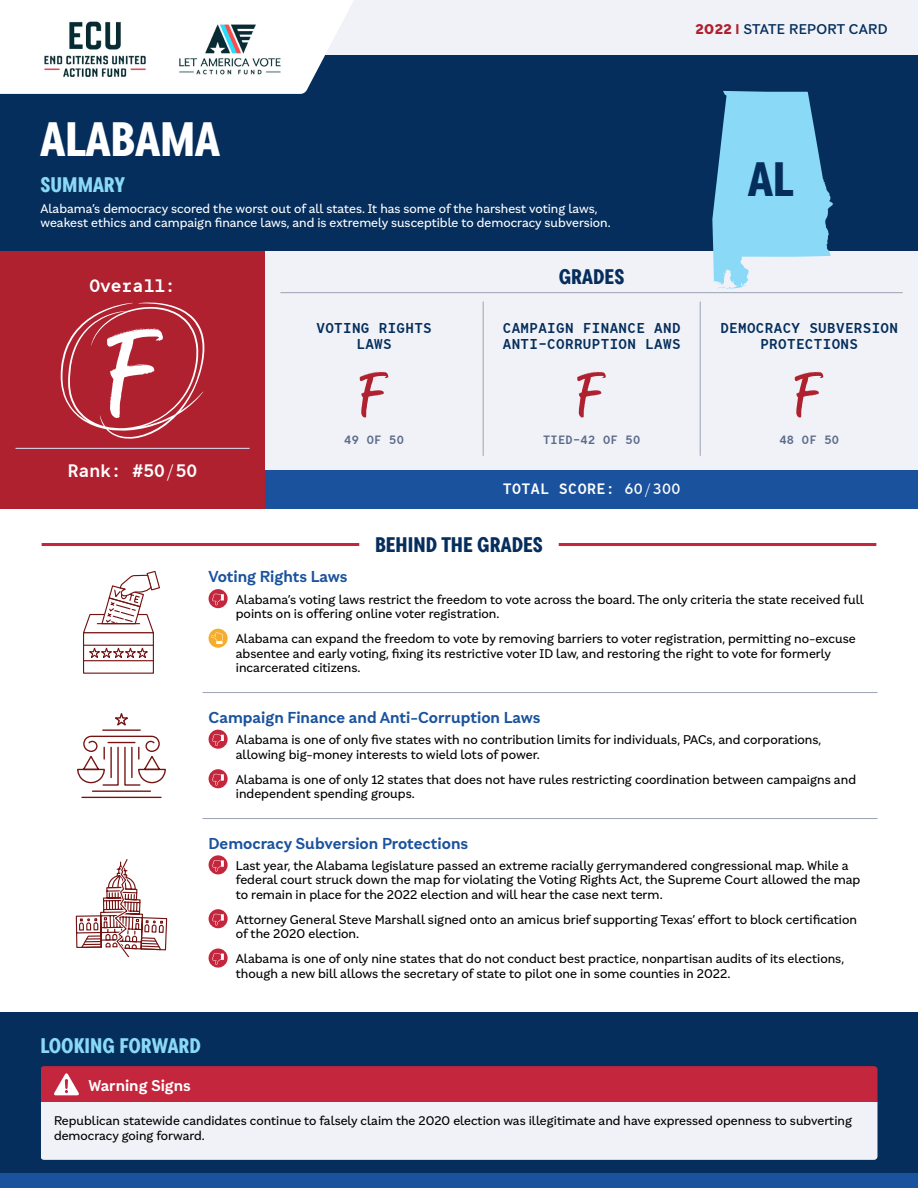
<style>
.page{position:relative;width:918px;height:1188px;background:#fff}
.page>*{position:absolute;margin:0;border:0;box-sizing:border-box;transform-origin:0 0}
.t1{font:141px "Better Times";color:#fff}
.t2{font:72px "Better Times";color:#b02130}
.t3{font:800 48px "TT Commons Pro Cond";color:#fff}
.t4{font:800 48px "TT Commons Pro Cond";color:#052e5c}
.t5{font:800 21px "TT Commons Pro Cond";color:#8ad9f7}
.t6{font:800 21px "TT Commons Pro Cond";color:#052e5c}
.t7{font:18px "TT Norms Pro Mono Dm Bd";color:#fff}
.t8{font:600 15.15px "Brutalista";color:#1a529e}
.t9{font:15px "TT Norms Pro Mono Dm Bd";letter-spacing:.025em;color:#fff}
.t10{font:600 15px "Brutalista";color:#fff}
.t11{font:14.25px/16.5px "TT Norms Pro Mono Dm Bd";letter-spacing:.025em;color:#052e5c;text-align:center}
.t12{font:500 13.5px "Brutalista";letter-spacing:.025em;color:#052e5c}
.t13{font:12.15px/14.5px "Brutalista";color:#000}
.t14{font:12px/14.4px "Brutalista";color:#fff}
.t15{font:12px/14.4px "Brutalista";color:#000}
.t16{font:12px "TT Norms Pro Mono Dm Bd";letter-spacing:.025em;color:#5c6b8a}
.s1{font-weight:900;color:#b02130}
.s2{font-family:"TT Norms Pro Mono";font-weight:300}
.s3{font-family:"TT Norms Pro Mono";font-weight:500}
</style>
<div class="page">
<div style="left:0;top:1012px;width:918px;height:163px;background:#052e5c"></div>
<div style="left:0;top:1174px;width:918px;height:14px;background:#1a529e"></div>
<div style="left:0;top:0;width:918px;height:274px;background:#052e5c"></div>
<div style="left:232px;top:0;width:686px;height:54px;background:#f0f2f7"></div>
<hr style="left:202px;top:692px;width:676px;height:1px;background:#9ca3b5">
<hr style="left:202px;top:818px;width:676px;height:1px;background:#9ca3b5">
<div style="left:83px;top:632px;width:71px;height:42px;background:#fff;border:1px solid #751212"></div>
<svg style="left:83px;top:570px;width:77px;height:64px"></svg>
<hr style="left:97px;top:623px;width:43px;height:1px;background:#751212">
<svg style="left:89px;top:647px;width:59px;height:11px"></svg>
<hr style="left:84px;top:645px;width:69px;height:1px;background:#751212">
<hr style="left:84px;top:660px;width:69px;height:1px;background:#751212">
<svg style="left:209px;top:589px;width:19px;height:19px"></svg>
<svg style="left:212px;top:594px;width:12px;height:11px"></svg>
<div style="left:209px;top:629px;width:19px;height:19px;background:#f5ad2b;border-radius:50%"></div>
<svg style="left:211px;top:632px;width:12px;height:12px"></svg>
<svg style="left:209px;top:730px;width:19px;height:19px"></svg>
<svg style="left:212px;top:734px;width:12px;height:12px"></svg>
<div style="left:209px;top:769px;width:19px;height:19px;background:#c4263d;border-radius:50%"></div>
<svg style="left:212px;top:774px;width:12px;height:12px"></svg>
<svg style="left:75px;top:713px;width:93px;height:245px"></svg>
<svg style="left:209px;top:855px;width:19px;height:19px"></svg>
<svg style="left:212px;top:860px;width:12px;height:12px"></svg>
<svg style="left:209px;top:909px;width:19px;height:19px"></svg>
<svg style="left:212px;top:914px;width:12px;height:11px"></svg>
<svg style="left:209px;top:949px;width:19px;height:19px"></svg>
<svg style="left:212px;top:953px;width:12px;height:12px"></svg>
<hr style="left:559px;top:543px;width:317px;height:3px;background:#c4263d">
<hr style="left:42px;top:543px;width:317px;height:3px;background:#c4263d">
<svg style="left:0;top:0;width:354px;height:94px"></svg>
<div style="left:0;top:252px;width:265px;height:257px;background:#b02130"></div>
<div style="left:265px;top:252px;width:653px;height:257px;background:#f0f2f7"></div>
<div style="left:265px;top:470px;width:653px;height:39px;background:#1a529e"></div>
<hr style="left:280px;top:292px;width:623px;height:1px;background:#9ca3b5">
<hr style="left:16px;top:448px;width:234px;height:1px;background:#d9e6ff">
<hr style="left:483px;top:302px;width:1px;height:154px;background:#9ca3b5">
<hr style="left:700px;top:302px;width:1px;height:154px;background:#9ca3b5">
<div style="left:41px;top:1066px;width:837px;height:37px;background:#c4263d"></div>
<div style="left:41px;top:1103px;width:837px;height:57px;background:#f0f2f7"></div>
<svg style="left:54px;top:1073px;width:25px;height:22px"></svg>
<svg style="left:712px;top:91px;width:121px;height:199px"></svg>
<svg style="left:61px;top:302px;width:143px;height:137px"></svg>
<img style="left:33px;top:12px;width:261px;height:72px">
<h3 class="t3" style="left:40px;top:102px;width:181px">ALABAMA</h3>
<h3 class="t5" style="left:40px;top:168px;width:86px">SUMMARY</h3>
<p class="t14" style="left:40px;top:201px;width:572px">Alabama’s democracy scored the worst out of all states. It has some of the harshest voting laws, weakest ethics and campaign finance laws, and is extremely susceptible to democracy subversion.</p>
<h3 class="t7" style="left:89px;top:273px;width:88px">Overall:</h3>
<h3 class="t6" style="left:559px;top:261px;width:67px">GRADES</h3>
<p class="t12" style="left:696px;top:20px;width:194px"><span class="s1">2022 |</span> STATE REPORT CARD</p>
<h3 class="t4" style="left:748px;top:143px;width:47px">AL</h3>
<h1 class="t1" style="left:113px;top:292px;width:46px">F</h1>
<p class="t11" style="left:316px;top:319px;width:117px">VOTING RIGHTS<br>LAWS</p>
<p class="t11" style="left:503px;top:319px;width:179px;text-align:left">CAMPAIGN FINANCE AND<br>ANTI-CORRUPTION LAWS</p>
<p class="t11" style="left:720px;top:319px;width:179px">DEMOCRACY SUBVERSION<br>PROTECTIONS</p>
<h2 class="t2" style="left:363px;top:353px;width:24px">F</h2>
<h2 class="t2" style="left:580px;top:353px;width:24px">F</h2>
<h2 class="t2" style="left:798px;top:353px;width:24px">F</h2>
<h3 class="t7" style="left:68px;top:457px;width:131px">Rank: #50<span class="s2">/</span>50</h3>
<p class="t16" style="left:344px;top:431px;width:61px">49 OF 50</p>
<p class="t16" style="left:543px;top:431px;width:99px">TIED-42 OF 50</p>
<p class="t16" style="left:779px;top:431px;width:61px">48 OF 50</p>
<p class="t9" style="left:503px;top:477px;width:179px">TOTAL SCORE: <span class="s3">60</span><span class="s2">/</span><span class="s3">300</span></p>
<h3 class="t6" style="left:375px;top:529px;width:169px">BEHIND THE GRADES</h3>
<p class="t8" style="left:209px;top:566px;width:141px">Voting Rights Laws</p>
<p class="t13" style="left:236px;top:592px;width:630px">Alabama’s voting laws restrict the freedom to vote across the board. The only criteria the state received full points on is offering online voter registration.</p>
<p class="t13" style="left:236px;top:631px;width:622px">Alabama can expand the freedom to vote by removing barriers to voter registration, permitting no-excuse absentee and early voting, fixing its restrictive voter ID law, and restoring the right to vote for formerly incarcerated citizens.</p>
<p class="t8" style="left:209px;top:707px;width:333px">Campaign Finance and Anti-Corruption Laws</p>
<p class="t13" style="left:236px;top:732px;width:587px">Alabama is one of only five states with no contribution limits for individuals, PACs, and corporations, allowing big-money interests to wield lots of power.</p>
<p class="t13" style="left:236px;top:772px;width:622px">Alabama is one of only 12 states that does not have rules restricting coordination between campaigns and independent spending groups.</p>
<p class="t8" style="left:209px;top:833px;width:261px">Democracy Subversion Protections</p>
<p class="t13" style="left:236px;top:858px;width:626px">Last year, the Alabama legislature passed an extreme racially gerrymandered congressional map. While a federal court struck down the map for violating the Voting Rights Act, the Supreme Court allowed the map to remain in place for the 2022 election and will hear the case next term.</p>
<p class="t13" style="left:236px;top:912px;width:623px">Attorney General Steve Marshall signed onto an amicus brief supporting Texas’ effort to block certification of the 2020 election.</p>
<p class="t13" style="left:236px;top:951px;width:610px">Alabama is one of only nine states that do not conduct best practice, nonpartisan audits of its elections, though a new bill allows the secretary of state to pilot one in some counties in 2022.</p>
<h3 class="t5" style="left:40px;top:1029px;width:162px">LOOKING FORWARD</h3>
<p class="t10" style="left:89px;top:1075px;width:104px">Warning Signs</p>
<p class="t15" style="left:54px;top:1113px;width:800px">Republican statewide candidates continue to falsely claim the 2020 election was illegitimate and have expressed openness to subverting democracy going forward.</p>
</div>
